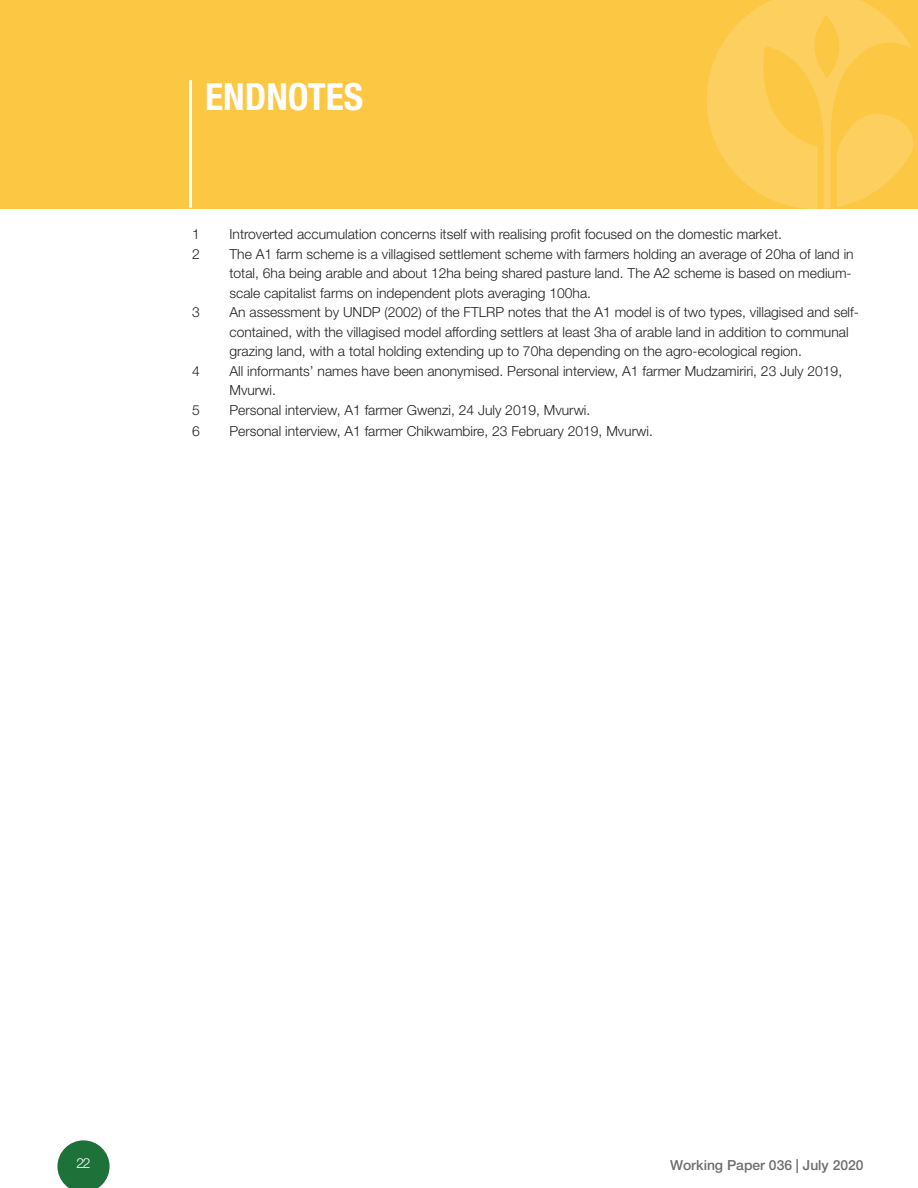
<style>
.page{position:relative;width:918px;height:1188px;background:#fff}
.page>*{position:absolute;margin:0;border:0;box-sizing:border-box;transform-origin:0 0}
.Chapter_title{font:700 condensed 37.5px "Helvetica Neue LT Std";color:#fff}
.t1{font:300 13.8px/19.5px "Helvetica Neue LT Std";color:#231f20}
.t2{font:500 13.8px "Helvetica Neue LT Std";color:#6c6d70}
.t3{font:300 13.8px "Helvetica Neue LT Std";color:#fff}
</style>
<div class="page">
<svg style="left:57px;top:1140px;width:53px;height:48px"></svg>
<div style="left:0;top:0;width:918px;height:209px;background:#fcc742"></div>
<svg style="left:707px;top:0;width:207px;height:209px"></svg>
<hr style="left:189px;top:80px;width:3px;height:128px;background:#fff">
<p class="Chapter_title" style="left:205px;top:74px;width:160px">ENDNOTES</p>
<p class="t1" style="left:192px;top:224px;width:9px">1</p>
<p class="t1" style="left:230px;top:224px;width:554px">Introverted accumulation concerns itself with realising profit focused on the domestic market.</p>
<p class="t1" style="left:192px;top:244px;width:9px">2</p>
<p class="t1" style="left:230px;top:244px;width:626px">The A1 farm scheme is a villagised settlement scheme with farmers holding an average of 20ha of land in total, 6ha being arable and about 12ha being shared pasture land. The A2 scheme is based on medium&shy;scale capitalist farms on independent plots averaging 100ha.</p>
<p class="t1" style="left:192px;top:302px;width:9px">3</p>
<p class="t1" style="left:230px;top:302px;width:631px">An assessment by UNDP (2002) of the FTLRP notes that the A1 model is of two types, villagised and self&shy;contained, with the villagised model affording settlers at least 3ha of arable land in addition to communal grazing land, with a total holding extending up to 70ha depending on the agro-ecological region.</p>
<p class="t1" style="left:192px;top:361px;width:9px">4</p>
<p class="t1" style="left:230px;top:361px;width:614px">All informants’ names have been anonymised. Personal interview, A1 farmer Mudzamiriri, 23 July 2019,<br>Mvurwi.</p>
<p class="t1" style="left:192px;top:400px;width:9px">5</p>
<p class="t1" style="left:230px;top:400px;width:362px">Personal interview, A1 farmer Gwenzi, 24 July 2019, Mvurwi.</p>
<p class="t1" style="left:192px;top:421px;width:9px">6</p>
<p class="t1" style="left:230px;top:421px;width:425px">Personal interview, A1 farmer Chikwambire, 23 February 2019, Mvurwi.</p>
<p class="t3" style="left:76px;top:1155px;width:16px">22</p>
<p class="t2" style="left:670px;top:1156px;width:195px">Working Paper 036 | July 2020</p>
</div>
